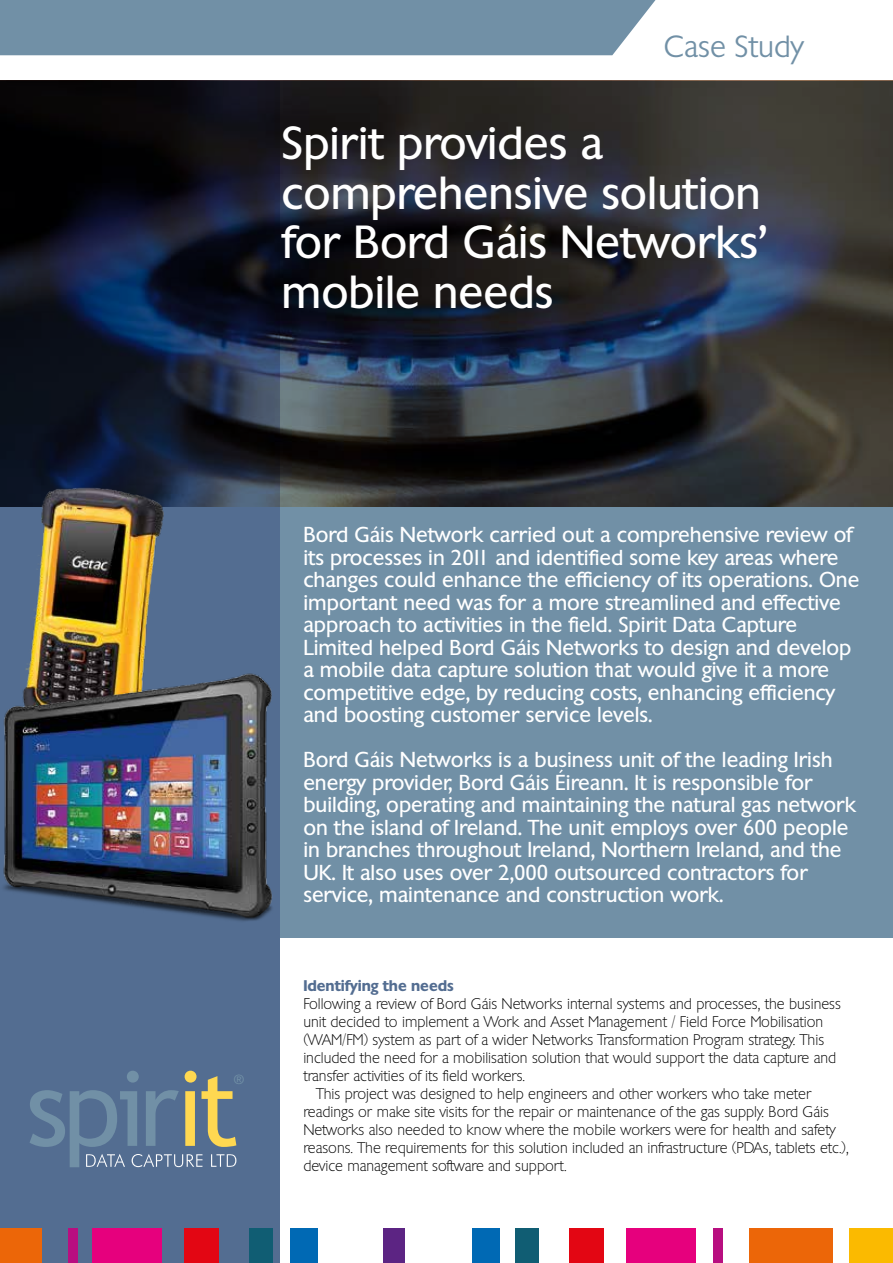
<style>
.page{position:relative;width:893px;height:1263px;background:#fff}
.page>*{position:absolute;margin:0;border:0;box-sizing:border-box;transform-origin:0 0}
.t1{font:45px/49.5px "Chantilly";color:#fff}
.t2{font:300 29.7px "Chantilly";color:#7190a6}
.t3{font:21px/22.5px "Chantilly";color:#fff}
.t4{font:200 15px "Chantilly";color:#000}
.t5{font:600 15px "Chantilly";color:#536d91}
.t6{font:12.9px "Helvetica Neue LT Std";color:#7190a6}
</style>
<div class="page">
<div style="left:0;top:81px;width:893px;height:857px;background:#7190a6"></div>
<div style="left:0;top:82px;width:280px;height:1181px;background:#536d91"></div>
<div style="left:383px;top:1228px;width:22px;height:35px;background:#5c2483"></div>
<div style="left:472px;top:1228px;width:28px;height:35px;background:#0069b4"></div>
<div style="left:290px;top:1228px;width:28px;height:35px;background:#0069b4"></div>
<div style="left:515px;top:1228px;width:23px;height:35px;background:#105d73"></div>
<div style="left:249px;top:1228px;width:23px;height:35px;background:#105d73"></div>
<div style="left:569px;top:1228px;width:34px;height:35px;background:#e30613"></div>
<div style="left:184px;top:1228px;width:34px;height:35px;background:#e30613"></div>
<div style="left:626px;top:1228px;width:70px;height:35px;background:#e6007d"></div>
<div style="left:92px;top:1228px;width:70px;height:35px;background:#e6007d"></div>
<div style="left:749px;top:1228px;width:83px;height:35px;background:#ec6608"></div>
<div style="left:0;top:1228px;width:42px;height:35px;background:#ec6608"></div>
<div style="left:713px;top:1228px;width:9px;height:35px;background:#b80e80"></div>
<div style="left:68px;top:1228px;width:9px;height:35px;background:#b80e80"></div>
<div style="left:850px;top:1228px;width:43px;height:35px;background:#fbba00"></div>
<div style="left:0;top:0;width:655px;height:55px;background:#7190a6"></div>
<svg style="left:30px;top:1071px;width:206px;height:96px"></svg>
<img style="left:0;top:81px;width:893px;height:425px">
<img style="left:0;top:481px;width:178px;height:188px">
<img style="left:3px;top:669px;width:269px;height:252px">
<h2 class="t2" style="left:664px;top:28px;width:142px">Case Study</h2>
<h1 class="t1" style="left:281px;top:118px;width:488px">Spirit provides a comprehensive solution for Bord Gáis Networks’ mobile needs</h1>
<p class="t6" style="left:234px;top:1072px;width:12px">®</p>
<p class="t3" style="left:303px;top:523px;width:557px">Bord Gáis Network carried out a comprehensive review of its processes in 2011 and identified some key areas where changes could enhance the efficiency of its operations. One important need was for a more streamlined and effective approach to activities in the field. Spirit Data Capture Limited helped Bord Gáis Networks to design and develop a mobile data capture solution that would give it a more competitive edge, by reducing costs, enhancing efficiency and boosting customer service levels.</p>
<p class="t3" style="left:303px;top:748px;width:554px">Bord Gáis Networks is a business unit of the leading Irish energy provider, Bord Gáis Éireann. It is responsible for building, operating and maintaining the natural gas network on the island of Ireland. The unit employs over 600 people in branches throughout Ireland, Northern Ireland, and the UK. It also uses over 2,000 outsourced contractors for service, maintenance and construction work.</p>
<p class="t5" style="left:303px;top:975px;width:152px">Identifying the needs</p>
<p class="t4" style="left:303px;top:994px;width:539px">Following a review of Bord Gáis Networks internal systems and processes, the business</p>
<p class="t4" style="left:303px;top:1012px;width:521px">unit decided to implement a Work and Asset Management / Field Force Mobilisation</p>
<p class="t4" style="left:303px;top:1030px;width:522px">(WAM/FM) system as part of a wider Networks Transformation Program strategy. This</p>
<p class="t4" style="left:303px;top:1048px;width:534px">included the need for a mobilisation solution that would support the data capture and</p>
<p class="t4" style="left:303px;top:1066px;width:223px">transfer activities of its field workers.</p>
<p class="t4" style="left:316px;top:1084px;width:497px">This project was designed to help engineers and other workers who take meter</p>
<p class="t4" style="left:303px;top:1102px;width:527px">readings or make site visits for the repair or maintenance of the gas supply. Bord Gáis</p>
<p class="t4" style="left:303px;top:1120px;width:534px">Networks also needed to know where the mobile workers were for health and safety</p>
<p class="t4" style="left:303px;top:1138px;width:547px">reasons. The requirements for this solution included an infrastructure (PDAs, tablets etc.),</p>
<p class="t4" style="left:303px;top:1156px;width:265px">device management software and support.</p>
</div>
